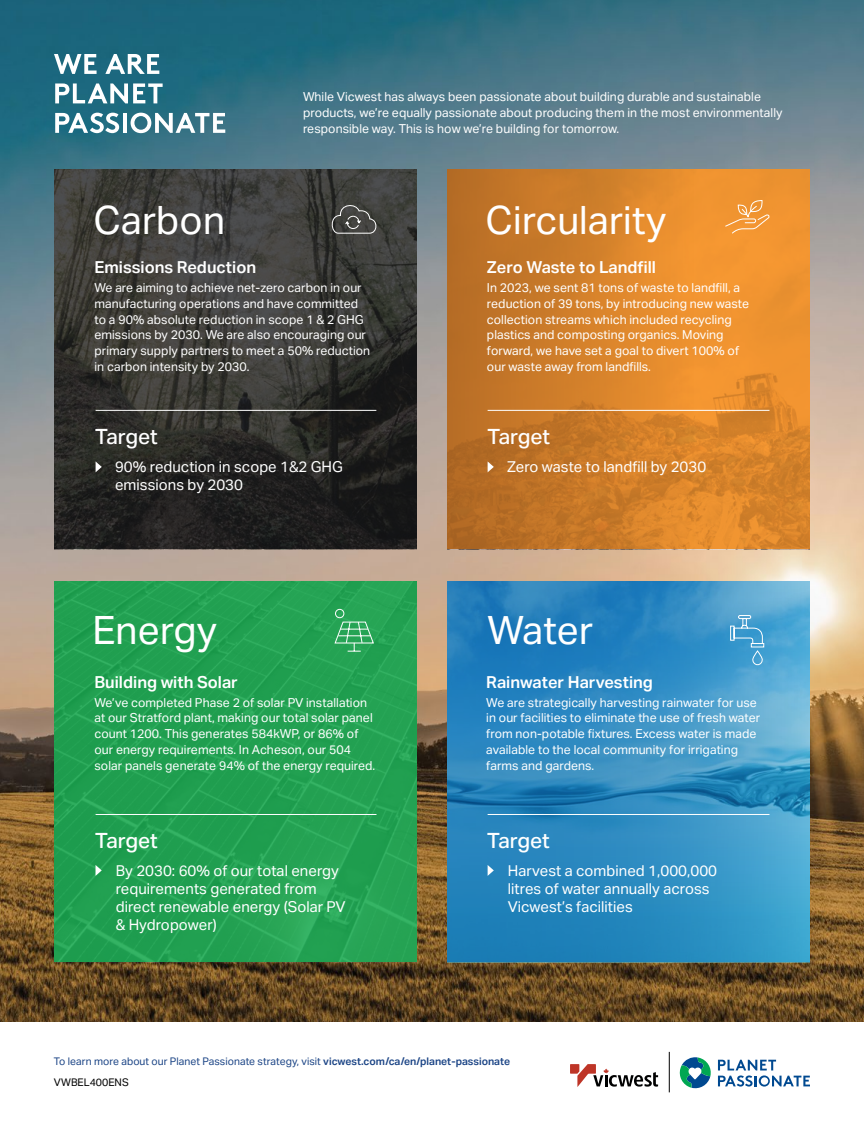
<style>
.page{position:relative;width:864px;height:1134px;background:#fff}
.page>*{position:absolute;margin:0;border:0;box-sizing:border-box;transform-origin:0 0}
.t1{font:39px "Aktiv Grotesk";color:#fff}
.t2{font:500 21px "Aktiv Grotesk";color:#fff}
.t3{font:600 16.5px "Aktiv Grotesk";color:#fff}
.t4{font:15px/18px "Aktiv Grotesk";color:#fff}
.t5{font:12.3px/15.8px "Aktiv Grotesk";color:#fff}
.t6{font:10.5px/21px "Aktiv Grotesk";color:#1c4586}
.s1{font-weight:600}
.s2{color:#000}
</style>
<div class="page">
<img style="left:0;top:0;width:864px;height:1022px">
<svg style="left:447px;top:169px;width:363px;height:380px;background:#d5812a"></svg>
<svg style="left:54px;top:169px;width:363px;height:380px;background:#333230"></svg>
<svg style="left:718px;top:1060px;width:92px;height:27px"></svg>
<svg style="left:679px;top:1057px;width:32px;height:32px"></svg>
<svg style="left:570px;top:1064px;width:88px;height:23px"></svg>
<hr style="left:669px;top:1052px;width:1px;height:40px;background:#000">
<svg style="left:55px;top:83px;width:108px;height:20px"></svg>
<svg style="left:55px;top:113px;width:64px;height:20px"></svg>
<hr style="left:123px;top:113px;width:4px;height:20px;background:#fff">
<svg style="left:131px;top:113px;width:94px;height:20px"></svg>
<svg style="left:54px;top:54px;width:43px;height:20px"></svg>
<svg style="left:105px;top:54px;width:54px;height:20px"></svg>
<hr style="left:96px;top:410px;width:280px;height:1px;background:#fff">
<hr style="left:488px;top:410px;width:282px;height:1px;background:#fff">
<svg style="left:96px;top:461px;width:6px;height:11px"></svg>
<svg style="left:488px;top:461px;width:6px;height:11px"></svg>
<svg style="left:329px;top:203px;width:49px;height:31px;background:#535350"></svg>
<svg style="left:724px;top:200px;width:46px;height:35px;background:#f2a148"></svg>
<img style="left:54px;top:582px;width:363px;height:380px">
<hr style="left:96px;top:814px;width:280px;height:1px;background:#fff">
<svg style="left:96px;top:865px;width:6px;height:11px"></svg>
<svg style="left:334px;top:608px;width:41px;height:44px;background:#43b06c"></svg>
<svg style="left:447px;top:582px;width:363px;height:380px;background:#318dc2"></svg>
<hr style="left:488px;top:814px;width:282px;height:1px;background:#fff">
<svg style="left:488px;top:865px;width:6px;height:11px"></svg>
<svg style="left:730px;top:615px;width:35px;height:51px;background:#55a7d3"></svg>
<p class="t5" style="left:303px;top:89px;width:481px">While Vicwest has always been passionate about building durable and sustainable products, we’re equally passionate about producing them in the most environmentally responsible way. This is how we’re building for tomorrow.</p>
<h1 class="t1" style="left:93px;top:197px;width:133px">Carbon</h1>
<h1 class="t1" style="left:486px;top:197px;width:182px">Circularity</h1>
<h3 class="t3" style="left:94px;top:258px;width:163px">Emissions Reduction</h3>
<p class="t5" style="left:94px;top:280px;width:277px">We are aiming to achieve net-zero carbon in our manufacturing operations and have committed to a 90% absolute reduction in scope 1 &amp; 2 GHG emissions by 2030. We are also encouraging our primary supply partners to meet a 50% reduction in carbon intensity by 2030.</p>
<h3 class="t3" style="left:487px;top:258px;width:171px">Zero Waste to Landfill</h3>
<p class="t5" style="left:487px;top:280px;width:264px">In 2023, we sent 81 tons of waste to landfill, a reduction of 39 tons, by introducing new waste collection streams which included recycling plastics and composting organics. Moving forward, we have set a goal to divert 100% of our waste away from landfills.</p>
<h2 class="t2" style="left:95px;top:425px;width:64px">Target</h2>
<h2 class="t2" style="left:487px;top:425px;width:64px">Target</h2>
<p class="t4" style="left:115px;top:458px;width:229px">90% reduction in scope 1&amp;2 GHG emissions by 2030</p>
<p class="t4" style="left:507px;top:458px;width:201px">Zero waste to landfill by 2030</p>
<h1 class="t1" style="left:92px;top:608px;width:126px">Energy</h1>
<h3 class="t3" style="left:94px;top:672px;width:145px">Building with Solar</h3>
<p class="t5" style="left:94px;top:694px;width:282px">We’ve completed Phase 2 of solar PV installation at our Stratford plant, making our total solar panel count 1200. This generates 584kWP, or 86% of our energy requirements. In Acheson, our 504 solar panels generate 94% of the energy required.</p>
<h2 class="t2" style="left:95px;top:828px;width:64px">Target</h2>
<p class="t4" style="left:116px;top:861px;width:231px">By 2030: 60% of our total energy requirements generated from direct renewable energy (Solar PV &amp; Hydropower)</p>
<h1 class="t1" style="left:488px;top:608px;width:107px">Water</h1>
<h3 class="t3" style="left:486px;top:672px;width:168px">Rainwater Harvesting</h3>
<p class="t5" style="left:486px;top:694px;width:276px">We are strategically harvesting rainwater for use in our facilities to eliminate the use of fresh water from non-potable fixtures. Excess water is made available to the local community for irrigating farms and gardens.</p>
<h2 class="t2" style="left:487px;top:828px;width:64px">Target</h2>
<p class="t4" style="left:508px;top:861px;width:211px">Harvest a combined 1,000,000 litres of water annually across<br>Vicwest’s facilities</p>
<p class="t6" style="left:54px;top:1051px;width:458px">To learn more about our Planet Passionate strategy, visit <span class="s1">vicwest.com/ca/en/planet-passionate<br></span><span class="s2">VWBEL400ENS</span></p>
</div>
